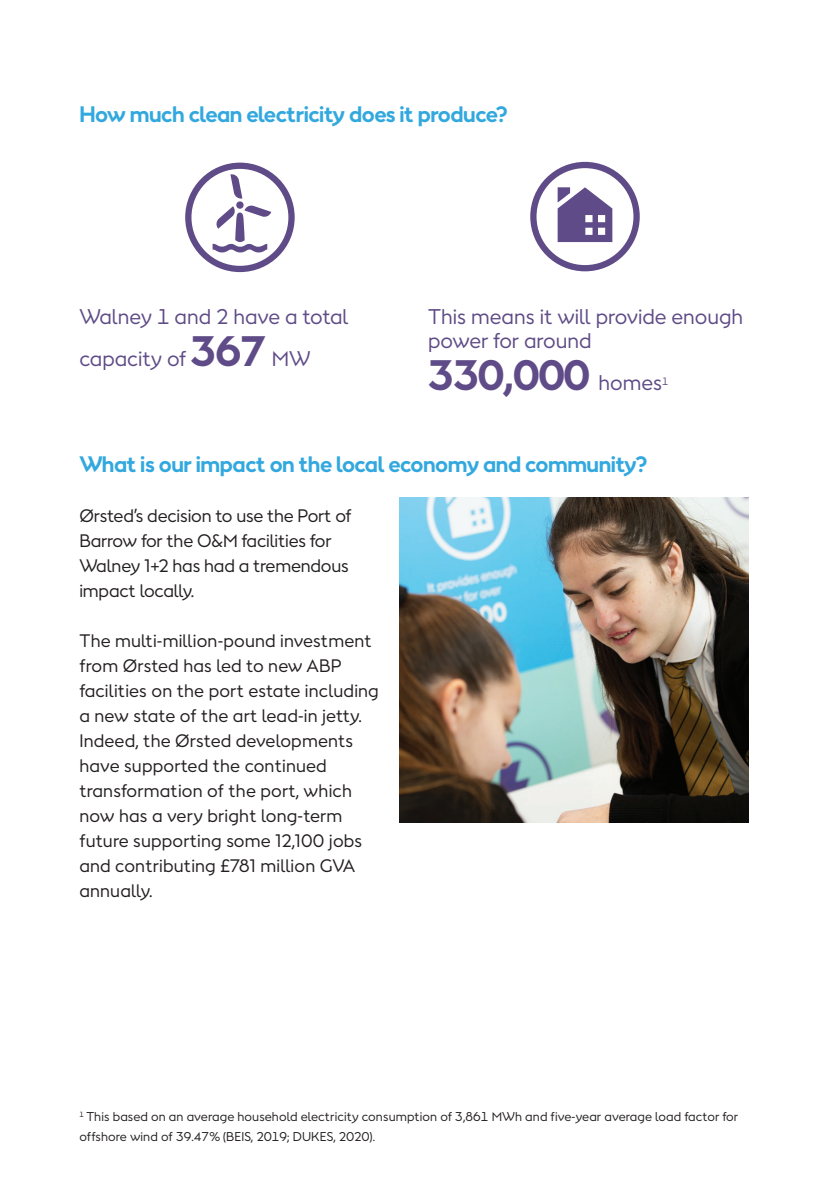
<style>
.page{position:relative;width:828px;height:1191px;background:#fff}
.page>*{position:absolute;margin:0;border:0;box-sizing:border-box;transform-origin:0 0}
.Heading_light{font:700 40px "Orsted Sans";color:#5f4b87}
.t1{font:700 21px "Orsted Sans";letter-spacing:-.02em;color:#32a8df}
.Heading_light-2{font:20px/42px "Orsted Sans";color:#5f4b87}
.t2{font:17px/25px "Orsted Sans";letter-spacing:.01em;color:#231f20}
.t3{font:17px/25px "Orsted Sans";letter-spacing:-.01em;color:#231f20}
.Bodytext_light{font:12px/20px "Orsted Sans";letter-spacing:.01em;color:#231f20}
.s1{font-weight:700;font-size:40px}
.s2{font-weight:400;font-size:20px}
.s3{font-weight:400;font-size:10px}
</style>
<div class="page">
<svg style="left:185px;top:163px;width:110px;height:109px"></svg>
<svg style="left:530px;top:162px;width:110px;height:109px"></svg>
<img style="left:400px;top:497px;width:348px;height:325px">
<p class="t1" style="left:79px;top:100px;width:430px">How much clean electricity does it produce?</p>
<p class="Heading_light-2" style="left:79px;top:296px;width:271px">Walney 1 and 2 have a total capacity of <span class="s1">367</span> MW</p>
<p class="Heading_light-2" style="left:428px;top:305px;width:316px;line-height:24px">This means it will provide enough power for around</p>
<p class="Heading_light" style="left:428px;top:349px;width:242px">330,000 <span class="s2">homes</span><span class="s3">1</span></p>
<p class="t1" style="left:79px;top:450px;width:569px">What is our impact on the local economy and community?</p>
<p class="t3" style="left:79px;top:503px;width:274px">Ørsted’s decision to use the Port of<br>Barrow for the O&amp;M facilities for<br>Walney 1+2 has had a tremendous impact locally.</p>
<p class="t2" style="left:79px;top:628px;width:301px">The multi-million-pound investment from Ørsted has led to new ABP facilities on the port estate including a new state of the art lead-in jetty.<br>Indeed, the Ørsted developments have supported the continued transformation of the port, which now has a very bright long-term future supporting some 12,100 jobs and contributing £781 million GVA annually.</p>
<p class="Bodytext_light" style="left:79px;top:1106px;width:660px"><sup>1</sup> This based on an average household electricity consumption of 3,861 MWh and five-year average load factor for offshore wind of 39.47% (BEIS, 2019; DUKES, 2020).</p>
</div>
